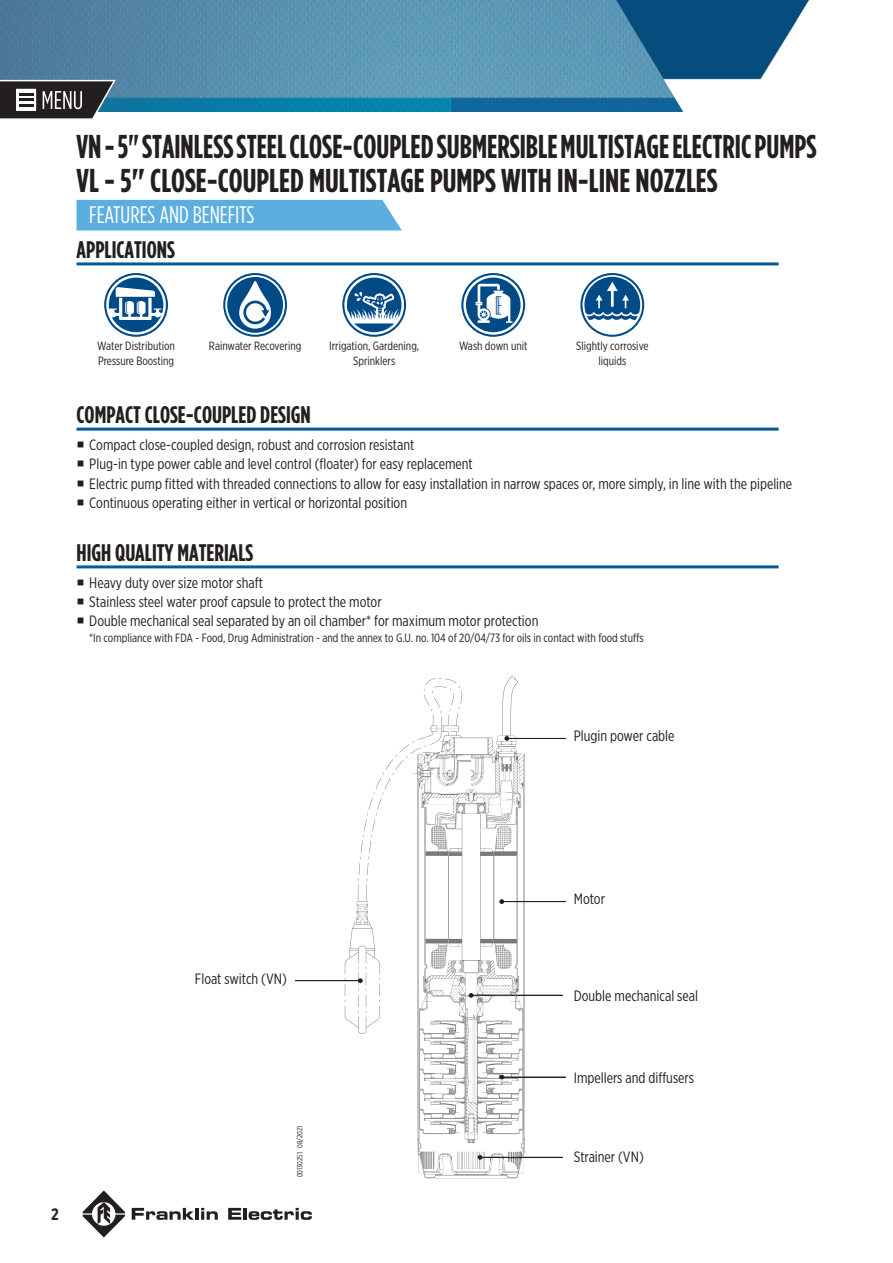
<style>
.page{position:relative;width:893px;height:1263px;background:#fff}
.page>*{position:absolute;margin:0;border:0;box-sizing:border-box;transform-origin:0 0}
.INSIDE_TITLES{font:700 33px "Gotham Condensed";color:#231f20;scale:.94 1}
.INSIDE_TITLES-2{font:700 33px "Gotham Condensed";color:#231f20}
.INSIDE_TITLES_blue_l{font:700 24px "Gotham Condensed";color:#231f20}
.INSIDE_SECTION_TITLE{font:24px "Gotham Condensed";color:#fff}
.t1{font:700 16.5px "Gotham X Narrow";color:#231f20}
.text{font:15px "Gotham X Narrow";color:#231f20}
.note{font:12px/14.4px "Gotham X Narrow";color:#231f20;text-align:center}
.t2{font:7.5px "Gotham X Narrow";color:#231f20}
.s1{font-family:"Gotham X Narrow"}
</style>
<div class="page">
<svg style="left:132px;top:1208px;width:62px;height:12px"></svg>
<hr style="left:195px;top:1208px;width:4px;height:12px;background:#231f20">
<svg style="left:201px;top:1208px;width:17px;height:12px"></svg>
<svg style="left:228px;top:1208px;width:84px;height:12px"></svg>
<svg style="left:83px;top:1190px;width:42px;height:47px"></svg>
<img style="left:0;top:0;width:809px;height:111px">
<svg style="left:104px;top:273px;width:64px;height:64px"></svg>
<svg style="left:223px;top:273px;width:64px;height:64px"></svg>
<svg style="left:342px;top:273px;width:64px;height:64px"></svg>
<svg style="left:461px;top:273px;width:64px;height:64px"></svg>
<svg style="left:580px;top:273px;width:64px;height:64px"></svg>
<hr style="left:77px;top:262px;width:702px;height:3px;background:#005c98">
<div style="left:77px;top:200px;width:325px;height:30px;background:#5daee0"></div>
<hr style="left:77px;top:428px;width:702px;height:3px;background:#005c98">
<hr style="left:77px;top:565px;width:702px;height:3px;background:#005c98">
<hr style="left:507px;top:738px;width:58px;height:1px;background:#231f20">
<hr style="left:502px;top:901px;width:63px;height:1px;background:#231f20">
<hr style="left:295px;top:980px;width:64px;height:1px;background:#231f20">
<hr style="left:471px;top:995px;width:91px;height:1px;background:#231f20">
<hr style="left:502px;top:1077px;width:63px;height:1px;background:#231f20">
<svg style="left:345px;top:675px;width:180px;height:467px"></svg>
<hr style="left:480px;top:1157px;width:82px;height:1px;background:#231f20">
<svg style="left:478px;top:1155px;width:4px;height:4px"></svg>
<img style="left:425px;top:807px;width:92px;height:19px">
<img style="left:450px;top:735px;width:63px;height:79px">
<img style="left:425px;top:728px;width:85px;height:85px">
<img style="left:494px;top:826px;width:23px;height:30px">
<img style="left:357px;top:901px;width:11px;height:19px">
<img style="left:474px;top:1033px;width:21px;height:73px">
<img style="left:443px;top:960px;width:74px;height:31px">
<img style="left:465px;top:990px;width:30px;height:43px">
<img style="left:448px;top:939px;width:69px;height:51px">
<img style="left:419px;top:977px;width:16px;height:113px">
<svg style="left:0;top:79px;width:117px;height:40px"></svg>
<p class="INSIDE_TITLES" style="left:77px;top:127px;width:789px">VN - 5" STAINLESS STEEL CLOSE-COUPLED SUBMERSIBLE MULTISTAGE ELECTRIC PUMPS</p>
<p class="INSIDE_TITLES-2" style="left:77px;top:161px;width:642px">VL - 5<span class="s1">"</span> CLOSE-COUPLED MULTISTAGE PUMPS WITH IN-LINE NOZZLES</p>
<p class="INSIDE_SECTION_TITLE" style="left:89px;top:201px;width:167px">FEATURES AND BENEFITS</p>
<p class="INSIDE_TITLES_blue_l" style="left:77px;top:236px;width:100px">APPLICATIONS</p>
<p class="note" style="left:97px;top:339px;width:79px;text-align:left">Water Distribution<br>Pressure Boosting</p>
<p class="note" style="left:209px;top:339px;width:94px">Rainwater Recovering</p>
<p class="note" style="left:459px;top:339px;width:70px">Wash down unit</p>
<p class="INSIDE_TITLES_blue_l" style="left:77px;top:401px;width:236px">COMPACT CLOSE-COUPLED DESIGN</p>
<p class="note" style="left:329px;top:339px;width:92px">Irrigation, Gardening,<br>Sprinklers</p>
<p class="note" style="left:576px;top:339px;width:74px">Slightly corrosive liquids</p>
<p class="text" style="left:89px;top:436px;width:327px">Compact close-coupled design, robust and corrosion resistant</p>
<p class="text" style="left:89px;top:455px;width:385px">Plug-in type power cable and level control (floater) for easy replacement</p>
<p class="text" style="left:89px;top:474px;width:704px">Electric pump fitted with threaded connections to allow for easy installation in narrow spaces or, more simply, in line with the pipeline</p>
<p class="text" style="left:89px;top:494px;width:319px">Continuous operating either in vertical or horizontal position</p>
<p class="INSIDE_TITLES_blue_l" style="left:77px;top:539px;width:178px">HIGH QUALITY MATERIALS</p>
<p class="text" style="left:89px;top:574px;width:175px">Heavy duty over size motor shaft</p>
<p class="text" style="left:89px;top:593px;width:294px">Stainless steel water proof capsule to protect the motor</p>
<p class="text" style="left:89px;top:612px;width:451px">Double mechanical seal separated by an oil chamber* for maximum motor protection</p>
<p class="note" style="left:89px;top:630px;width:556px">*In compliance with FDA - Food, Drug Administration - and the annex to G.U. no. 104 of 20/04/73 for oils in contact with food stuffs</p>
<p class="text" style="left:574px;top:727px;width:102px">Plugin power cable</p>
<p class="t1" style="left:51px;top:1204px;width:9px">2</p>
<p class="text" style="left:195px;top:970px;width:93px">Float switch (VN)</p>
<p class="t2" style="left:296px;top:1177px;width:53px;rotate:-90deg">00130251 08/2021</p>
<p class="text" style="left:574px;top:890px;width:33px">Motor</p>
<p class="text" style="left:574px;top:987px;width:126px">Double mechanical seal</p>
<p class="text" style="left:574px;top:1069px;width:122px">Impellers and diffusers</p>
<p class="text" style="left:574px;top:1148px;width:72px">Strainer (VN)</p>
</div>
